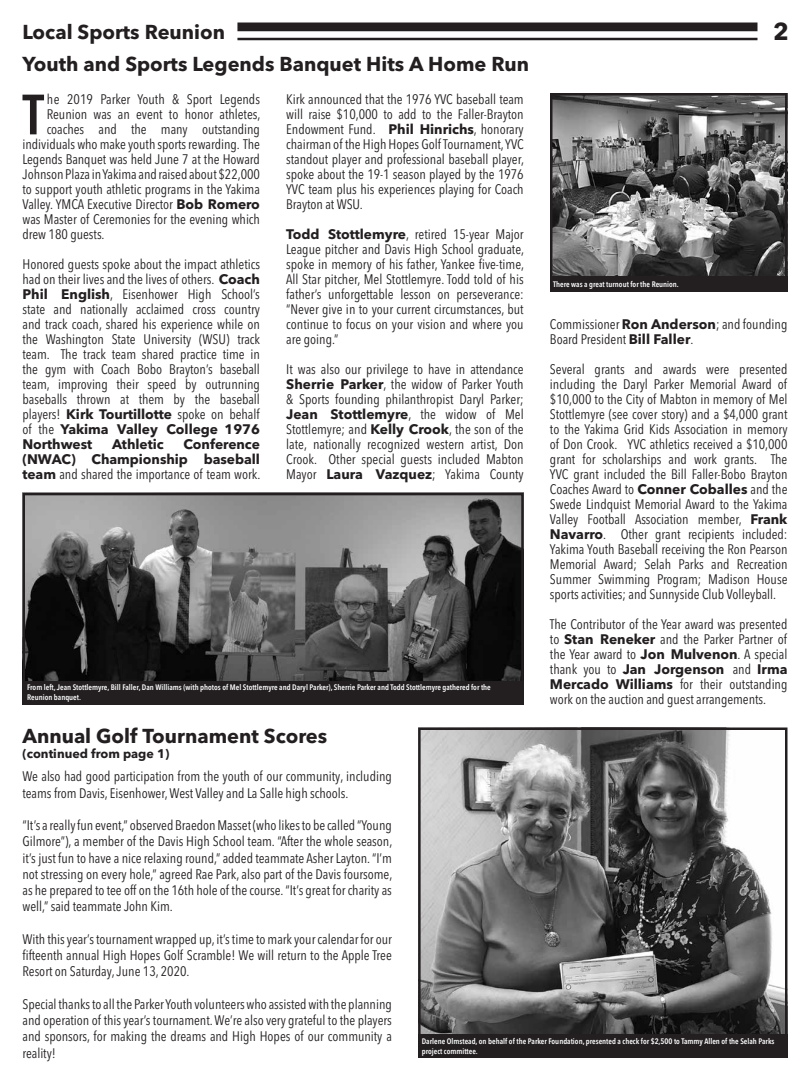
<style>
.page{position:relative;width:810px;height:1080px;background:#fff}
.page>*{position:absolute;margin:0;border:0;box-sizing:border-box;transform-origin:0 0}
.t1{font:600 condensed 56.12px "Avenir Next LT Pro";color:#231f20}
.t2{font:700 24.38px "Avenir Next LT Pro";color:#231f20}
.t3{font:700 20px "Avenir Next LT Pro";color:#231f20}
.t4{font:condensed 13.75px/15px "Avenir Next LT Pro";letter-spacing:-.005em;color:#231f20;text-align:justify}
.t5{font:700 13.75px/15px "Avenir Next LT Pro";letter-spacing:-.005em;color:#231f20;text-align:justify}
.t6{font:700 12.5px "Avenir Next LT Pro";color:#231f20}
.t7{font:600 condensed 7.88px/9.5px "Avenir Next LT Pro";color:#fff}
.s1{font-weight:700;font-stretch:normal}
.s2{font-weight:400;font-stretch:condensed}
</style>
<div class="page">
<hr style="left:237px;top:38px;width:521px;height:2px;background:#231f20">
<div style="left:237px;top:22px;width:521px;height:9px;background:#231f20"></div>
<img style="left:553px;top:96px;width:232px;height:180px">
<div style="left:550px;top:93px;width:238px;height:186px;border:2px solid #231f20"></div>
<div style="left:550px;top:277px;width:238px;height:15px;background:#231f20"></div>
<img style="left:421px;top:731px;width:364px;height:303px">
<div style="left:418px;top:728px;width:370px;height:315px;border:2px solid #231f20"></div>
<div style="left:418px;top:1034px;width:370px;height:24px;background:#231f20"></div>
<img style="left:25px;top:496px;width:496px;height:185px">
<div style="left:22px;top:493px;width:502px;height:199px;border:2px solid #231f20"></div>
<div style="left:22px;top:681px;width:502px;height:23px;background:#231f20"></div>
<h3 class="t3" style="left:22px;top:19px;width:204px">Local Sports Reunion</h3>
<h3 class="t3" style="left:22px;top:52px;width:508px">Youth and Sports Legends Banquet Hits A Home Run</h3>
<h1 class="t1" style="left:23px;top:81px;width:23px">T</h1>
<p class="t4" style="left:47px;top:92px;width:215px">he 2019 Parker Youth &amp; Sport Legends</p>
<p class="t4" style="left:286px;top:92px;width:239px">Kirk announced that the 1976 YVC baseball team will raise $10,000 to add to the Faller-Brayton Endowment Fund. <span class="s1">Phil Hinrichs</span>, honorary chairman of the High Hopes Golf Tournament, YVC standout player and professional baseball player, spoke about the 19-1 season played by the 1976<br>YVC team plus his experiences playing for Coach Brayton at WSU.</p>
<p class="t4" style="left:286px;top:227px;width:239px"><span class="s1">Todd Stottlemyre</span>, retired 15-year Major League pitcher and Davis High School graduate, spoke in memory of his father, Yankee five-time, All Star pitcher, Mel Stottlemyre. Todd told of his father’s unforgettable lesson on perseverance: “Never give in to your current circumstances, but continue to focus on your vision and where you are going.”</p>
<p class="t4" style="left:286px;top:362px;width:239px">It was also our privilege to have in attendance <span class="s1">Sherrie Parker</span>, the widow of Parker Youth &amp; Sports founding philanthropist Daryl Parker; <span class="s1">Jean Stottlemyre</span>, the widow of Mel Stottlemyre; and <span class="s1">Kelly Crook</span>, the son of the late, nationally recognized western artist, Don Crook. Other special guests included Mabton Mayor <span class="s1">Laura Vazquez</span>; Yakima County</p>
<p class="t4" style="left:47px;top:107px;width:215px">Reunion was an event to honor athletes,</p>
<p class="t4" style="left:47px;top:122px;width:215px">coaches and the many outstanding</p>
<p class="t4" style="left:22px;top:137px;width:239px">individuals who make youth sports rewarding. The</p>
<p class="t4" style="left:22px;top:152px;width:239px">Legends Banquet was held June 7 at the Howard</p>
<p class="t4" style="left:22px;top:167px;width:239px">Johnson Plaza in Yakima and raised about $22,000</p>
<p class="t4" style="left:22px;top:182px;width:239px">to support youth athletic programs in the Yakima</p>
<p class="t4" style="left:22px;top:197px;width:239px">Valley. YMCA Executive Director <span class="s1">Bob Romero</span></p>
<p class="t4" style="left:22px;top:212px;width:239px">was Master of Ceremonies for the evening which</p>
<p class="t4" style="left:22px;top:227px;width:84px">drew 180 guests.</p>
<p class="t4" style="left:22px;top:257px;width:239px">Honored guests spoke about the impact athletics had on their lives and the lives of others. <span class="s1">Coach Phil English</span>, Eisenhower High School’s state and nationally acclaimed cross country and track coach, shared his experience while on the Washington State University (WSU) track team. The track team shared practice time in the gym with Coach Bobo Brayton’s baseball team, improving their speed by outrunning baseballs thrown at them by the baseball players! <span class="s1">Kirk Tourtillotte</span> spoke on behalf of the <span class="s1">Yakima Valley College 1976<br>Northwest</span></p>
<p class="t5" style="left:22px;top:437px;width:239px;text-indent:161px">Conference (NWAC) Championship baseball team <span class="s2">and shared the importance of team work.</span></p>
<p class="t5" style="left:112px;top:437px;width:53px">Athletic</p>
<p class="t7" style="left:27px;top:683px;width:465px">From left, Jean Stottlemyre, Bill Faller, Dan Williams (with photos of Mel Stottlemyre and Daryl Parker), Sherrie Parker and Todd Stottlemyre gathered for the<br>Reunion banquet.</p>
<h3 class="t3" style="left:22px;top:723px;width:306px">Annual Golf Tournament Scores</h3>
<p class="t6" style="left:23px;top:746px;width:148px">(continued from page 1)</p>
<h2 class="t2" style="left:773px;top:17px;width:17px">2</h2>
<p class="t7" style="left:553px;top:280px;width:127px">There was a great turnout for the Reunion.</p>
<p class="t4" style="left:550px;top:317px;width:239px">Commissioner <span class="s1">Ron Anderson</span>; and founding<br>Board President <span class="s1">Bill Faller</span>.</p>
<p class="t4" style="left:550px;top:362px;width:239px">Several grants and awards were presented including the Daryl Parker Memorial Award of $10,000 to the City of Mabton in memory of Mel Stottlemyre (see cover story) and a $4,000 grant to the Yakima Grid Kids Association in memory of Don Crook. YVC athletics received a $10,000 grant for scholarships and work grants. The YVC grant included the Bill Faller-Bobo Brayton Coaches Award to <span class="s1">Conner Coballes</span> and the Swede Lindquist Memorial Award to the Yakima Valley Football Association member, <span class="s1">Frank Navarro</span>. Other grant recipients included:<br>Yakima Youth Baseball receiving the Ron Pearson Memorial Award; Selah Parks and Recreation Summer Swimming Program; Madison House sports activities; and Sunnyside Club Volleyball.</p>
<p class="t4" style="left:550px;top:617px;width:239px">The Contributor of the Year award was presented to <span class="s1">Stan Reneker</span> and the Parker Partner of the Year award to <span class="s1">Jon Mulvenon</span>. A special thank you to <span class="s1">Jan Jorgenson</span> and <span class="s1">Irma Mercado Williams</span> for their outstanding work on the auction and guest arrangements.</p>
<p class="t4" style="left:22px;top:768px;width:371px;line-height:16.2px">We also had good participation from the youth of our community, including teams from Davis, Eisenhower, West Valley and La Salle high schools.</p>
<p class="t4" style="left:22px;top:817px;width:371px;line-height:16.2px">“It’s a really fun event,” observed Braedon Masset (who likes to be called “Young Gilmore”), a member of the Davis High School team. “After the whole season, it’s just fun to have a nice relaxing round,” added teammate Asher Layton. “I’m not stressing on every hole,” agreed Rae Park, also part of the Davis foursome, as he prepared to tee off on the 16th hole of the course. “It’s great for charity as well,” said teammate John Kim.</p>
<p class="t4" style="left:22px;top:931px;width:371px;line-height:16.2px">With this year’s tournament wrapped up, it’s time to mark your calendar for our fifteenth annual High Hopes Golf Scramble! We will return to the Apple Tree Resort on Saturday, June 13, 2020.</p>
<p class="t4" style="left:22px;top:996px;width:371px;line-height:16.2px">Special thanks to all the Parker Youth volunteers who assisted with the planning and operation of this year’s tournament. We’re also very grateful to the players and sponsors, for making the dreams and High Hopes of our community a reality!</p>
<p class="t7" style="left:422px;top:1037px;width:354px">Darlene Olmstead, on behalf of the Parker Foundation, presented a check for $2,500 to Tammy Allen of the Selah Parks project committee.</p>
</div>
